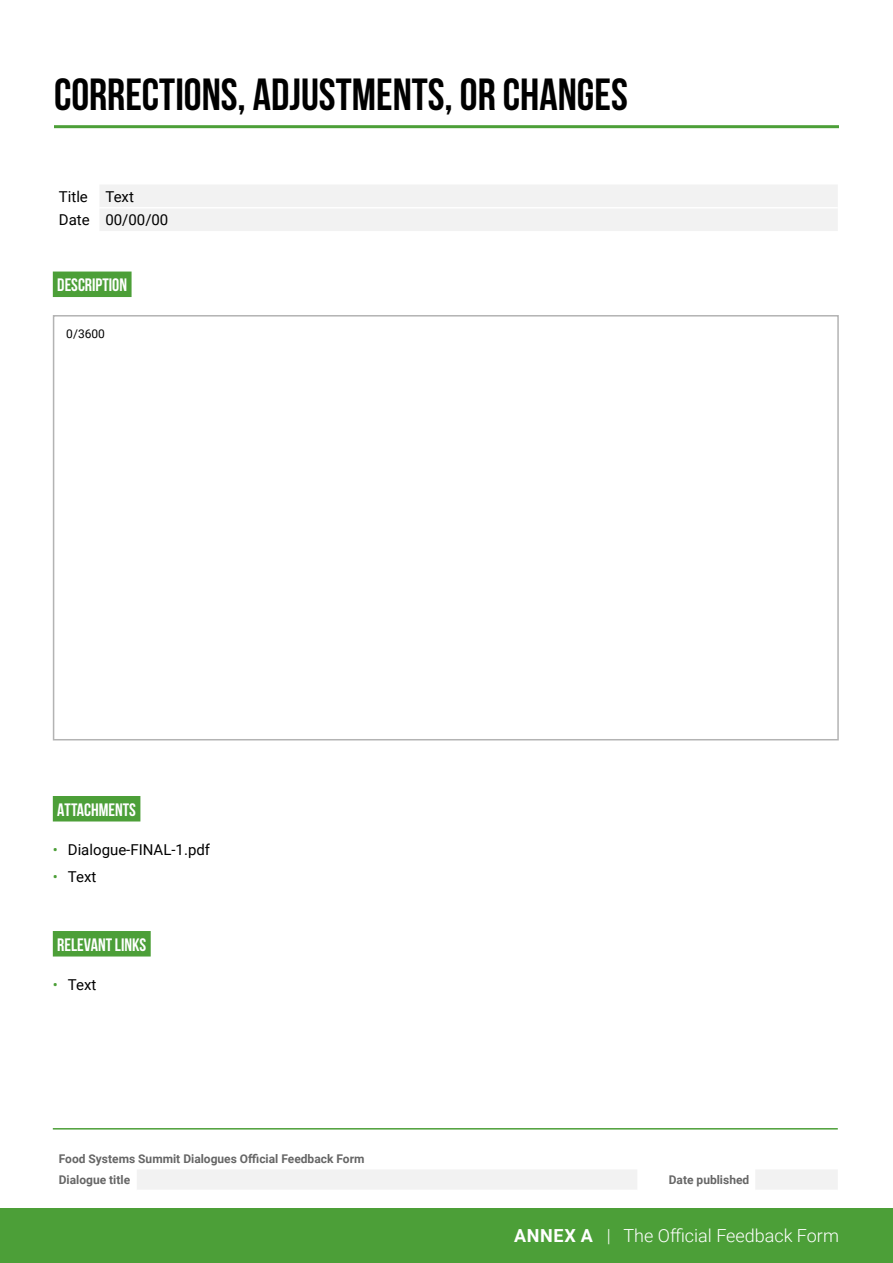
<style>
.page{position:relative;width:893px;height:1263px;background:#fff}
.page>*{position:absolute;margin:0;border:0;box-sizing:border-box;transform-origin:0 0}
.t1{font:700 45px "Bebas Neue";color:#000}
.t2{font:700 18px "Bebas Neue";color:#fff}
.t3{font:300 18px "Roboto";color:#fff}
.t4{font:15px/23.2px "Roboto";color:#000}
.t5{font:700 12px/21px "Roboto";color:#666}
.t6{font:12px "Roboto";color:#000}
.s1{color:#4c9f38}
.s2{font-weight:700}
</style>
<div class="page">
<div style="left:0;top:1209px;width:893px;height:54px;background:#4c9f38"></div>
<svg style="left:137px;top:1170px;width:701px;height:19px"></svg>
<hr style="left:53px;top:1128px;width:785px;height:1px;background:#4c9f38">
<hr style="left:54px;top:125px;width:785px;height:3px;background:#4c9f38">
<div style="left:53px;top:272px;width:79px;height:25px;background:#4c9f38"></div>
<div style="left:53px;top:796px;width:87px;height:25px;background:#4c9f38"></div>
<div style="left:53px;top:931px;width:98px;height:25px;background:#4c9f38"></div>
<div style="left:100px;top:185px;width:738px;height:46px;background:#f2f2f2"></div>
<hr style="left:99px;top:207px;width:739px;height:2px;background:#fff">
<div style="left:53px;top:315px;width:786px;height:425px;border:2px solid #b3b3b3"></div>
<h1 class="t1" style="left:54px;top:70px;width:575px">CORRECTIONS, ADJUSTMENTS, OR CHANGES</h1>
<p class="t4" style="left:59px;top:184px;width:111px">Title Text<br>Date 00/00/00</p>
<h2 class="t2" style="left:57px;top:275px;width:71px">DESCRIPTION</h2>
<p class="t6" style="left:66px;top:325px;width:40px">0/3600</p>
<h2 class="t2" style="left:57px;top:799px;width:80px">ATTACHMENTS</h2>
<p class="t4" style="left:53px;top:837px;width:159px"><span class="s1">•</span> Dialogue-FINAL-1.pdf</p>
<p class="t4" style="left:53px;top:864px;width:45px"><span class="s1">•</span> Text</p>
<h2 class="t2" style="left:57px;top:934px;width:90px">RELEVANT LINKS</h2>
<p class="t4" style="left:53px;top:972px;width:45px"><span class="s1">•</span> Text</p>
<p class="t5" style="left:59px;top:1148px;width:307px">Food Systems Summit Dialogues Official Feedback Form<br>Dialogue title</p>
<p class="t5" style="left:669px;top:1169px;width:82px">Date published</p>
<h2 class="t3" style="left:514px;top:1223px;width:326px"><span class="s2">ANNEX A</span> | The Official Feedback Form</h2>
</div>
